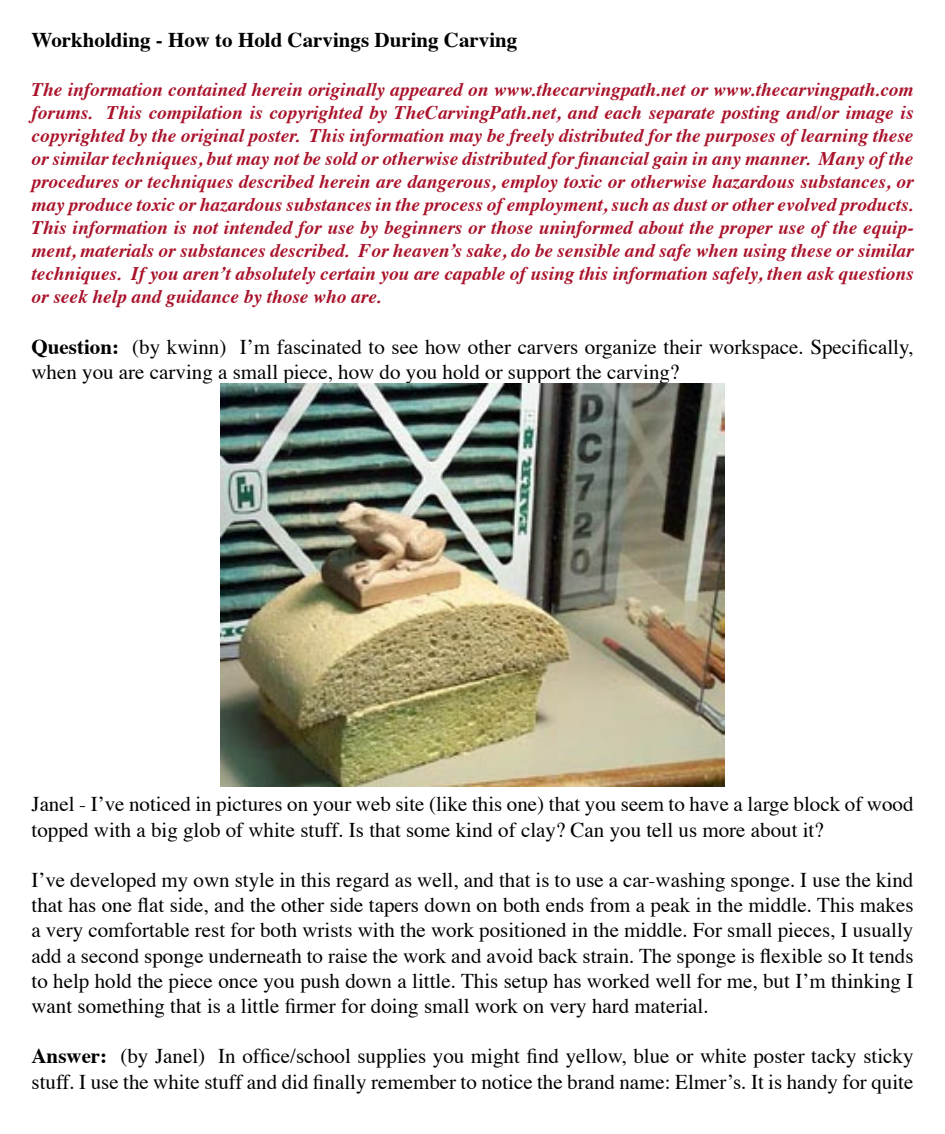
<style>
.page{position:relative;width:945px;height:1134px;background:#fff}
.page>*{position:absolute;margin:0;border:0;box-sizing:border-box;transform-origin:0 0}
.t1{font:21px/25.2px "Times";color:#000}
.t2{font:700 21px "Times";color:#000}
.t3{font:italic 700 19.25px/23.1px "Times";color:#a9122a;text-align:justify}
.s1{font-weight:700}
</style>
<div class="page">
<img style="left:220px;top:383px;width:504px;height:403px">
<p class="t2" style="left:32px;top:20px;width:487px">Workholding - How to Hold Carvings During Carving</p>
<p class="t3" style="left:32px;top:76px;width:884px">The information contained herein originally appeared on www.thecarvingpath.net or www.thecarvingpath.com forums. This compilation is copyrighted by TheCarvingPath.net, and each separate posting and/or image is copyrighted by the original poster. This information may be freely distributed for the purposes of learning these or similar techniques, but may not be sold or otherwise distributed for financial gain in any manner. Many of the procedures or techniques described herein are dangerous, employ toxic or otherwise hazardous substances, or may produce toxic or hazardous substances in the process of employment, such as dust or other evolved products.<br>This information is not intended for use by beginners or those uninformed about the proper use of the equip&shy;ment, materials or substances described. For heaven’s sake, do be sensible and safe when using these or similar techniques. If you aren’t absolutely certain you are capable of using this information safely, then ask questions or seek help and guidance by those who are.</p>
<p class="t1" style="left:32px;top:332px;width:883px"><span class="s1">Question:</span> (by kwinn) I’m fascinated to see how other carvers organize their workspace. Specifically, when you are carving a small piece, how do you hold or support the carving?</p>
<p class="t1" style="left:32px;top:790px;width:884px">Janel - I’ve noticed in pictures on your web site (like this one) that you seem to have a large block of wood topped with a big glob of white stuff. Is that some kind of clay? Can you tell us more about it?</p>
<p class="t1" style="left:32px;top:865px;width:884px;text-align:justify">I’ve developed my own style in this regard as well, and that is to use a car-washing sponge. I use the kind that has one flat side, and the other side tapers down on both ends from a peak in the middle. This makes a very comfortable rest for both wrists with the work positioned in the middle. For small pieces, I usually add a second sponge underneath to raise the work and avoid back strain. The sponge is flexible so It tends to help hold the piece once you push down a little. This setup has worked well for me, but I’m thinking I want something that is a little firmer for doing small work on very hard material.</p>
<p class="t1" style="left:32px;top:1042px;width:884px"><span class="s1">Answer:</span> (by Janel) In office/school supplies you might find yellow, blue or white poster tacky sticky stuff. I use the white stuff and did finally remember to notice the brand name: Elmer’s. It is handy for quite</p>
</div>
